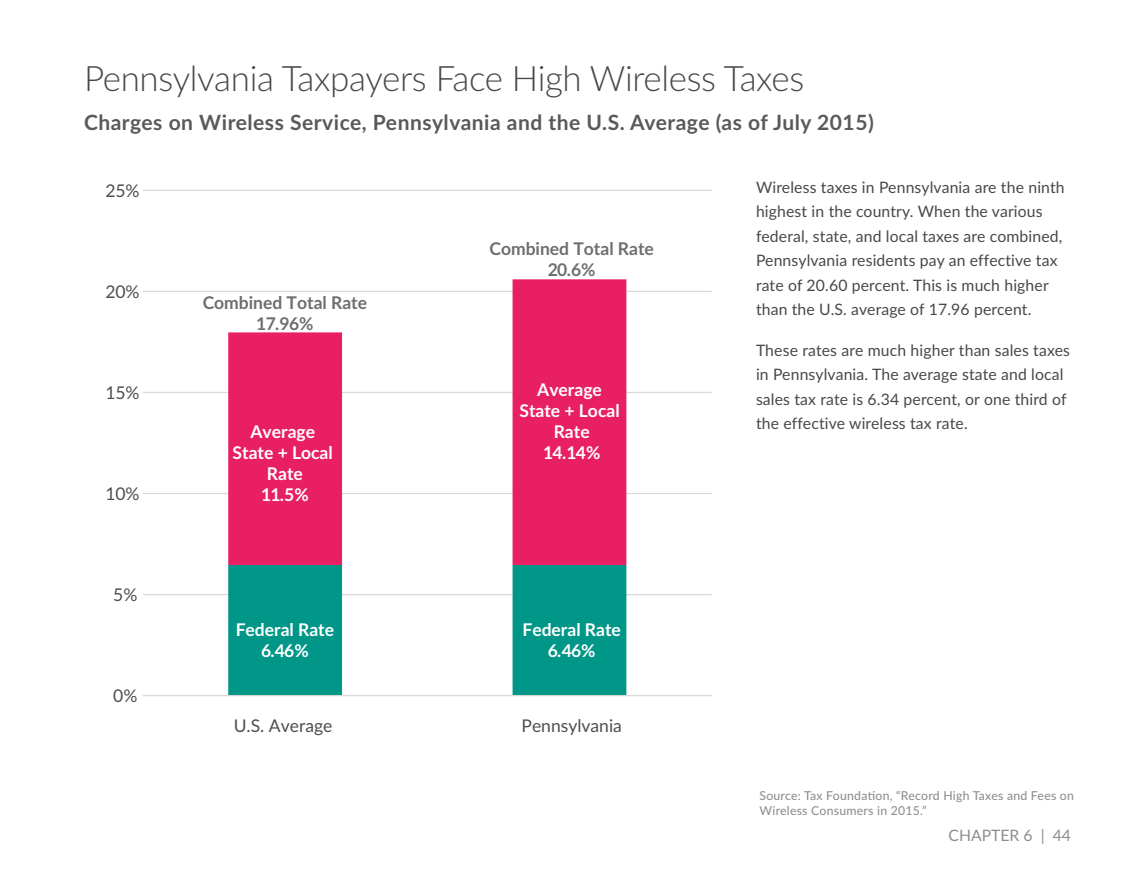
<style>
.page{position:relative;width:1134px;height:882px;background:#fff}
.page>*{position:absolute;margin:0;border:0;box-sizing:border-box;transform-origin:0 0}
.t1{font:300 35px "Lato";letter-spacing:-.01em;color:#48484a}
.t2{font:700 21px "Lato";letter-spacing:.025em;color:#58595b}
.t3{font:700 17.5px/21px "Lato";color:#fff;text-align:center}
.t4{font:700 17.5px/21px "Lato";color:#6d6e71;text-align:center}
.t5{font:17.5px "Lato";color:#4e4e4e}
.t6{font:15.75px/24.5px "Lato";letter-spacing:.01em;color:#48484a}
.t7{font:15.75px "Lato";color:#8b8e90}
.t8{font:500 12.25px/15.8px "Lato";letter-spacing:.02em;color:#8b8e90}
</style>
<div class="page">
<hr style="left:143px;top:190px;width:569px;height:1px;background:#d9d9d8">
<hr style="left:143px;top:291px;width:569px;height:1px;background:#d9d9d8">
<hr style="left:143px;top:392px;width:569px;height:1px;background:#d9d9d8">
<hr style="left:143px;top:493px;width:569px;height:1px;background:#d9d9d8">
<hr style="left:143px;top:594px;width:569px;height:1px;background:#d9d9d8">
<svg style="left:228px;top:565px;width:398px;height:130px;fill:#009688"></svg>
<svg style="left:228px;top:279px;width:398px;height:286px;fill:#e81f63"></svg>
<hr style="left:143px;top:695px;width:569px;height:1px;background:#d9d9d8">
<h1 class="t1" style="left:84px;top:54px;width:722px">Pennsylvania Taxpayers Face High Wireless Taxes</h1>
<h2 class="t2" style="left:84px;top:107px;width:791px">Charges on Wireless Service, Pennsylvania and the U.S. Average (as of July 2015)</h2>
<p class="t5" style="left:105px;top:178px;width:36px">25%</p>
<p class="t5" style="left:105px;top:279px;width:36px">20%</p>
<p class="t5" style="left:105px;top:380px;width:36px">15%</p>
<p class="t5" style="left:105px;top:481px;width:36px">10%</p>
<p class="t5" style="left:113px;top:582px;width:26px">5%</p>
<p class="t5" style="left:113px;top:683px;width:26px">0%</p>
<p class="t4" style="left:203px;top:291px;width:166px">Combined Total Rate<br>17.96%</p>
<p class="t3" style="left:233px;top:420px;width:102px">Average<br>State + Local<br>Rate<br>11.5%</p>
<p class="t4" style="left:489px;top:237px;width:166px">Combined Total Rate<br>20.6%</p>
<p class="t3" style="left:519px;top:378px;width:102px">Average<br>State + Local<br>Rate<br>14.14%</p>
<p class="t3" style="left:236px;top:618px;width:100px">Federal Rate<br>6.46%</p>
<p class="t3" style="left:522px;top:618px;width:100px">Federal Rate<br>6.46%</p>
<p class="t5" style="left:234px;top:713px;width:100px">U.S. Average</p>
<p class="t5" style="left:522px;top:713px;width:102px">Pennsylvania</p>
<p class="t6" style="left:756px;top:174px;width:310px">Wireless taxes in Pennsylvania are the ninth highest in the country. When the various federal, state, and local taxes are combined, Pennsylvania residents pay an effective tax rate of 20.60 percent. This is much higher than the U.S. average of 17.96 percent.</p>
<p class="t6" style="left:756px;top:337px;width:315px">These rates are much higher than sales taxes in Pennsylvania. The average state and local sales tax rate is 6.34 percent, or one third of the effective wireless tax rate.</p>
<p class="t8" style="left:760px;top:787px;width:316px">Source: Tax Foundation, “Record High Taxes and Fees on<br>Wireless Consumers in 2015.”</p>
<p class="t7" style="left:949px;top:824px;width:124px">CHAPTER 6 | 44</p>
</div>
